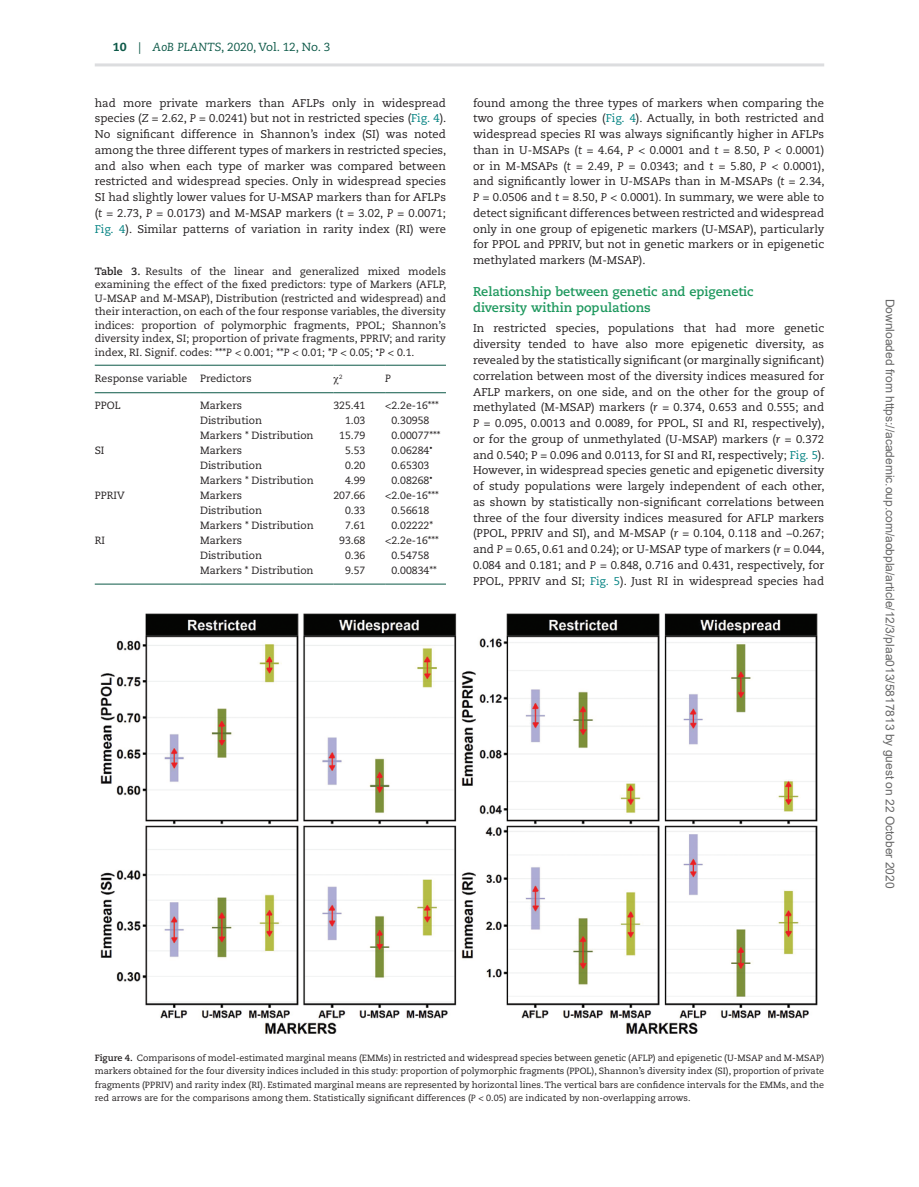
<style>
.page{position:relative;width:919px;height:1187px;background:#fff}
.page>*{position:absolute;margin:0;border:0;box-sizing:border-box;transform-origin:0 0}
.t1{font:700 12.75px/16.5px "Caecilia LT Std";color:#1e985e}
.t2{font:12px "Arial";color:#666}
.t3{font:11.7px "Caecilia LT Std";color:#0d5948}
.t4{font:11.25px/15.8px "Caecilia LT Std";color:#231f20;text-align:justify}
.t5{font:10.5px/13.5px "Caecilia LT Std";color:#231f20;text-align:justify}
.t6{font:10.5px "Gandhari Unicode";color:#231f20}
.t7{font:italic 10.5px "Caecilia LT Std";color:#231f20}
.t8{font:9px/13.5px "Caecilia LT Std";color:#231f20;text-align:justify}
.s1{font-weight:800}
.s2{font-style:italic}
.s3{color:#008181}
.s4{font-weight:700}
</style>
<div class="page">
<hr style="left:95px;top:63px;width:729px;height:3px;background:#dcdddf">
<hr style="left:95px;top:365px;width:105px;height:1px;background:#0d5948">
<hr style="left:95px;top:392px;width:105px;height:1px;background:#0d5948">
<hr style="left:200px;top:365px;width:133px;height:1px;background:#0d5948">
<hr style="left:200px;top:392px;width:133px;height:1px;background:#0d5948">
<hr style="left:333px;top:365px;width:52px;height:1px;background:#0d5948">
<hr style="left:333px;top:392px;width:52px;height:1px;background:#0d5948">
<hr style="left:385px;top:365px;width:61px;height:1px;background:#0d5948">
<hr style="left:385px;top:392px;width:61px;height:1px;background:#0d5948">
<hr style="left:95px;top:583px;width:105px;height:1px;background:#0d5948">
<hr style="left:200px;top:583px;width:133px;height:1px;background:#0d5948">
<hr style="left:333px;top:583px;width:52px;height:1px;background:#0d5948">
<hr style="left:385px;top:583px;width:61px;height:1px;background:#0d5948">
<img style="left:100px;top:613px;width:718px;height:422px">
<p class="t3" style="left:113px;top:41px;width:219px"><span class="s1">10</span> | <span class="s2">AoB PLANTS</span>, 2020, Vol. 12, No. 3</p>
<p class="t4" style="left:95px;top:95px;width:353px">had more private markers than AFLPs only in widespread species (<span class="s2">Z</span> = 2.62, <span class="s2">P</span> = 0.0241) but not in restricted species (<span class="s3">Fig. 4</span>).<br>No significant difference in Shannon’s index (SI) was noted among the three different types of markers in restricted species, and also when each type of marker was compared between restricted and widespread species. Only in widespread species SI had slightly lower values for U-MSAP markers than for AFLPs (<span class="s2">t</span> = 2.73, <span class="s2">P</span> = 0.0173) and M-MSAP markers (<span class="s2">t</span> = 3.02, <span class="s2">P</span> = 0.0071; <span class="s3">Fig. 4</span>). Similar patterns of variation in rarity index (RI) were</p>
<p class="t4" style="left:473px;top:95px;width:353px">found among the three types of markers when comparing the two groups of species (<span class="s3">Fig. 4</span>). Actually, in both restricted and widespread species RI was always significantly higher in AFLPs than in U-MSAPs (<span class="s2">t</span> = 4.64, <span class="s2">P</span> &lt; 0.0001 and <span class="s2">t</span> = 8.50, <span class="s2">P</span> &lt; 0.0001) or in M-MSAPs (<span class="s2">t</span> = 2.49, <span class="s2">P</span> = 0.0343; and <span class="s2">t</span> = 5.80, <span class="s2">P</span> &lt; 0.0001), and significantly lower in U-MSAPs than in M-MSAPs (<span class="s2">t</span> = 2.34, <span class="s2">P</span> = 0.0506 and <span class="s2">t</span> = 8.50, <span class="s2">P</span> &lt; 0.0001). In summary, we were able to detect significant differences between restricted and widespread only in one group of epigenetic markers (U-MSAP), particularly for PPOL and PPRIV, but not in genetic markers or in epigenetic methylated markers (M-MSAP).</p>
<p class="t1" style="left:473px;top:283px;width:282px">Relationship between genetic and epigenetic diversity within populations</p>
<p class="t4" style="left:473px;top:321px;width:353px">In restricted species, populations that had more genetic diversity tended to have also more epigenetic diversity, as revealed by the statistically significant (or marginally significant) correlation between most of the diversity indices measured for AFLP markers, on one side, and on the other for the group of methylated (M-MSAP) markers (<span class="s2">r</span> = 0.374, 0.653 and 0.555; and <span class="s2">P</span> = 0.095, 0.0013 and 0.0089, for PPOL, SI and RI, respectively), or for the group of unmethylated (U-MSAP) markers (<span class="s2">r</span> = 0.372 and 0.540; P = 0.096 and 0.0113, for SI and RI, respectively; <span class="s3">Fig. 5</span>).<br>However, in widespread species genetic and epigenetic diversity of study populations were largely independent of each other, as shown by statistically non-significant correlations between three of the four diversity indices measured for AFLP markers (PPOL, PPRIV and SI), and M-MSAP (<span class="s2">r</span> = 0.104, 0.118 and −0.267; and <span class="s2">P</span> = 0.65, 0.61 and 0.24); or U-MSAP type of markers (<span class="s2">r</span> = 0.044, 0.084 and 0.181; and <span class="s2">P</span> = 0.848, 0.716 and 0.431, respectively, for PPOL, PPRIV and SI; <span class="s3">Fig. 5</span>). Just RI in widespread species had</p>
<p class="t5" style="left:95px;top:264px;width:353px"><span class="s4">Table 3.</span> Results of the linear and generalized mixed models examining the effect of the fixed predictors: type of Markers (AFLP, U-MSAP and M-MSAP), Distribution (restricted and widespread) and their interaction, on each of the four response variables, the diversity indices: proportion of polymorphic fragments, PPOL; Shannon’s diversity index, SI; proportion of private fragments, PPRIV; and rarity index, RI. Signif. codes: ***<span class="s2">P</span> &lt; 0.001; **<span class="s2">P</span> &lt; 0.01; *<span class="s2">P</span> &lt; 0.05; <sup>•</sup><span class="s2">P</span> &lt; 0.1.</p>
<p class="t5" style="left:95px;top:372px;width:158px">Response variable Predictors</p>
<p class="t6" style="left:333px;top:372px;width:11px">χ<sup>2</sup></p>
<p class="t7" style="left:385px;top:372px;width:7px">P</p>
<p class="t5" style="left:95px;top:398px;width:27px">PPOL</p>
<p class="t5" style="left:200px;top:398px;width:44px">Markers</p>
<p class="t5" style="left:333px;top:398px;width:34px">325.41</p>
<p class="t5" style="left:385px;top:398px;width:55px">&lt;2.2e-16***</p>
<p class="t5" style="left:200px;top:413px;width:64px">Distribution</p>
<p class="t5" style="left:345px;top:413px;width:22px">1.03</p>
<p class="t5" style="left:391px;top:413px;width:39px">0.30958</p>
<p class="t5" style="left:200px;top:428px;width:115px">Markers * Distribution</p>
<p class="t5" style="left:339px;top:428px;width:28px">15.79</p>
<p class="t5" style="left:391px;top:428px;width:51px">0.00077***</p>
<p class="t5" style="left:95px;top:443px;width:11px">SI</p>
<p class="t5" style="left:200px;top:443px;width:44px">Markers</p>
<p class="t5" style="left:345px;top:443px;width:22px">5.53</p>
<p class="t5" style="left:391px;top:443px;width:43px">0.06284<sup>•</sup></p>
<p class="t5" style="left:200px;top:458px;width:64px">Distribution</p>
<p class="t5" style="left:345px;top:458px;width:22px">0.20</p>
<p class="t5" style="left:391px;top:458px;width:39px">0.65303</p>
<p class="t5" style="left:200px;top:473px;width:115px">Markers * Distribution</p>
<p class="t5" style="left:345px;top:473px;width:22px">4.99</p>
<p class="t5" style="left:391px;top:473px;width:43px">0.08268<sup>•</sup></p>
<p class="t5" style="left:95px;top:488px;width:31px">PPRIV</p>
<p class="t5" style="left:200px;top:488px;width:44px">Markers</p>
<p class="t5" style="left:333px;top:488px;width:34px">207.66</p>
<p class="t5" style="left:385px;top:488px;width:55px">&lt;2.0e-16***</p>
<p class="t5" style="left:200px;top:503px;width:64px">Distribution</p>
<p class="t5" style="left:345px;top:503px;width:22px">0.33</p>
<p class="t5" style="left:391px;top:503px;width:39px">0.56618</p>
<p class="t5" style="left:200px;top:518px;width:115px">Markers * Distribution</p>
<p class="t5" style="left:345px;top:518px;width:22px">7.61</p>
<p class="t5" style="left:391px;top:518px;width:43px">0.02222*</p>
<p class="t5" style="left:95px;top:533px;width:12px">RI</p>
<p class="t5" style="left:200px;top:533px;width:44px">Markers</p>
<p class="t5" style="left:339px;top:533px;width:28px">93.68</p>
<p class="t5" style="left:385px;top:533px;width:55px">&lt;2.2e-16***</p>
<p class="t5" style="left:200px;top:548px;width:64px">Distribution</p>
<p class="t5" style="left:345px;top:548px;width:22px">0.36</p>
<p class="t5" style="left:391px;top:548px;width:39px">0.54758</p>
<p class="t5" style="left:200px;top:563px;width:115px">Markers * Distribution</p>
<p class="t5" style="left:345px;top:563px;width:22px">9.57</p>
<p class="t5" style="left:391px;top:563px;width:47px">0.00834**</p>
<p class="t2" style="left:894px;top:298px;width:591px;rotate:90deg">Downloaded from https://academic.oup.com/aobpla/article/12/3/plaa013/5817813 by guest on 22 October 2020</p>
<p class="t8" style="left:95px;top:1050px;width:731px"><span class="s4">Figure 4.</span> Comparisons of model-estimated marginal means (EMMs) in restricted and widespread species between genetic (AFLP) and epigenetic (U-MSAP and M-MSAP) markers obtained for the four diversity indices included in this study: proportion of polymorphic fragments (PPOL), Shannon’s diversity index (SI), proportion of private fragments (PPRIV) and rarity index (RI). Estimated marginal means are represented by horizontal lines. The vertical bars are confidence intervals for the EMMs, and the red arrows are for the comparisons among them. Statistically significant differences (<span class="s2">P</span> &lt; 0.05) are indicated by non-overlapping arrows.</p>
</div>
